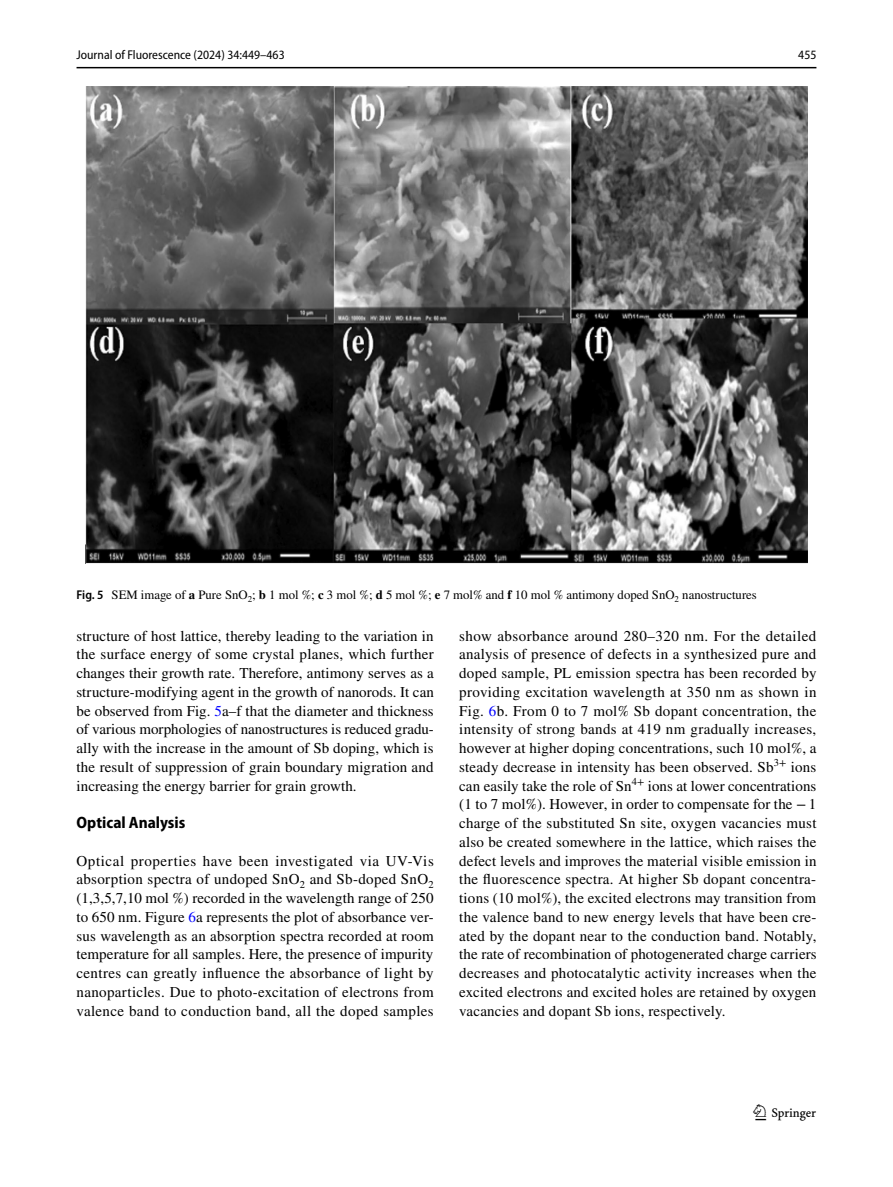
<style>
.page{position:relative;width:893px;height:1187px;background:#fff}
.page>*{position:absolute;margin:0;border:0;box-sizing:border-box;transform-origin:0 0}
.t1{font:22.5px "Springnew Regular 3";color:#000}
.t2{font:700 semi-condensed 16.5px "Myriad Pro";color:#000}
.t3{font:15px/18.8px "STIX";letter-spacing:.015em;color:#000;text-align:justify}
.t4{font:12.75px "STIX";color:#000}
.t5{font:semi-condensed 12.75px "Myriad Pro";color:#000}
.s1{font-family:"Myriad Pro";font-weight:600;font-stretch:semi-condensed}
.s2{font-weight:700}
.s3{color:#00f}
</style>
<div class="page">
<hr style="left:77px;top:67px;width:739px;height:1px;background:#000">
<img style="left:85px;top:87px;width:723px;height:477px">
<p class="t5" style="left:77px;top:48px;width:210px">Journal of Fluorescence (2024) 34:449–463</p>
<p class="t5" style="left:798px;top:48px;width:20px">455</p>
<p class="t4" style="left:77px;top:586px;width:682px"><span class="s1">Fig. 5</span> SEM image of <span class="s2">a</span> Pure SnO<sub>2</sub>; <span class="s2">b</span> 1 mol %; <span class="s2">c</span> 3 mol %; <span class="s2">d</span> 5 mol %; <span class="s2">e</span> 7 mol% and <span class="s2">f</span> 10 mol % antimony doped SnO<sub>2</sub> nanostructures</p>
<p class="t3" style="left:77px;top:627px;width:359px">structure of host lattice, thereby leading to the variation in the surface energy of some crystal planes, which further changes their growth rate. Therefore, antimony serves as a structure-modifying agent in the growth of nanorods. It can be observed from Fig. <span class="s3">5</span>a–f that the diameter and thickness of various morphologies of nanostructures is reduced gradu&shy;ally with the increase in the amount of Sb doping, which is the result of suppression of grain boundary migration and increasing the energy barrier for grain growth.</p>
<p class="t2" style="left:77px;top:813px;width:110px">Optical Analysis</p>
<p class="t3" style="left:77px;top:852px;width:359px">Optical properties have been investigated via UV-Vis absorption spectra of undoped SnO<sub>2</sub> and Sb-doped SnO<sub>2 </sub>(1,3,5,7,10 mol %) recorded in the wavelength range of 250 to 650 nm. Figure <span class="s3">6</span>a represents the plot of absorbance ver&shy;sus wavelength as an absorption spectra recorded at room temperature for all samples. Here, the presence of impurity centres can greatly influence the absorbance of light by nanoparticles. Due to photo-excitation of electrons from valence band to conduction band, all the doped samples</p>
<p class="t3" style="left:459px;top:627px;width:359px">show absorbance around 280–320 nm. For the detailed analysis of presence of defects in a synthesized pure and doped sample, PL emission spectra has been recorded by providing excitation wavelength at 350 nm as shown in Fig. <span class="s3">6</span>b. From 0 to 7 mol% Sb dopant concentration, the intensity of strong bands at 419 nm gradually increases, however at higher doping concentrations, such 10 mol%, a steady decrease in intensity has been observed. Sb<sup>3+</sup> ions can easily take the role of Sn<sup>4+</sup> ions at lower concentrations (1 to 7 mol%). However, in order to compensate for the −1 charge of the substituted Sn site, oxygen vacancies must also be created somewhere in the lattice, which raises the defect levels and improves the material visible emission in the fluorescence spectra. At higher Sb dopant concentra&shy;tions (10 mol%), the excited electrons may transition from the valence band to new energy levels that have been cre&shy;ated by the dopant near to the conduction band. Notably, the rate of recombination of photogenerated charge carriers decreases and photocatalytic activity increases when the excited electrons and excited holes are retained by oxygen vacancies and dopant Sb ions, respectively.</p>
<h1 class="t1" style="left:755px;top:1104px;width:62px">1 3</h1>
</div>
